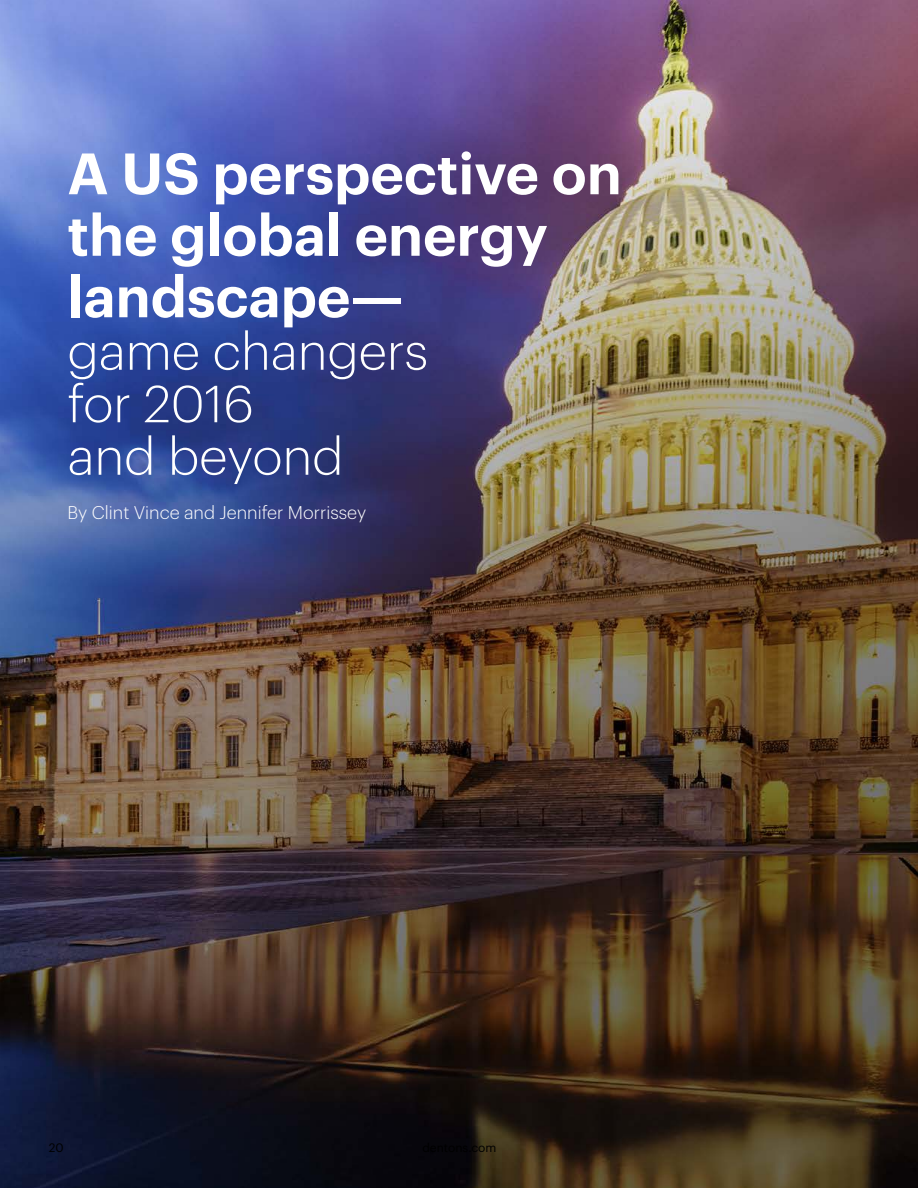
<style>
.page{position:relative;width:918px;height:1188px;background:#fff}
.page>*{position:absolute;margin:0;border:0;box-sizing:border-box;transform-origin:0 0}
.Page_title__Change_c{font:600 57px/61.5px "Dentons Sans";color:#fff}
.Page_title__Change_c-2{font:300 51px/52.5px "Dentons Sans";color:#fff}
.Bi_Line{font:300 18px "Dentons Sans";color:#fff}
.t1{font:12px "Dentons Sans";color:#000}
</style>
<div class="page">
<img style="left:0;top:0;width:918px;height:1188px">
<p class="Page_title__Change_c" style="left:68px;top:138px;width:556px">A US perspective on the global energy landscape—</p>
<p class="Page_title__Change_c-2" style="left:68px;top:321px;width:362px">game changers for 2016<br>and beyond</p>
<p class="Bi_Line" style="left:68px;top:499px;width:300px">By Clint Vince and Jennifer Morrissey</p>
<p class="t1" style="left:49px;top:1139px;width:16px">20</p>
</div>
